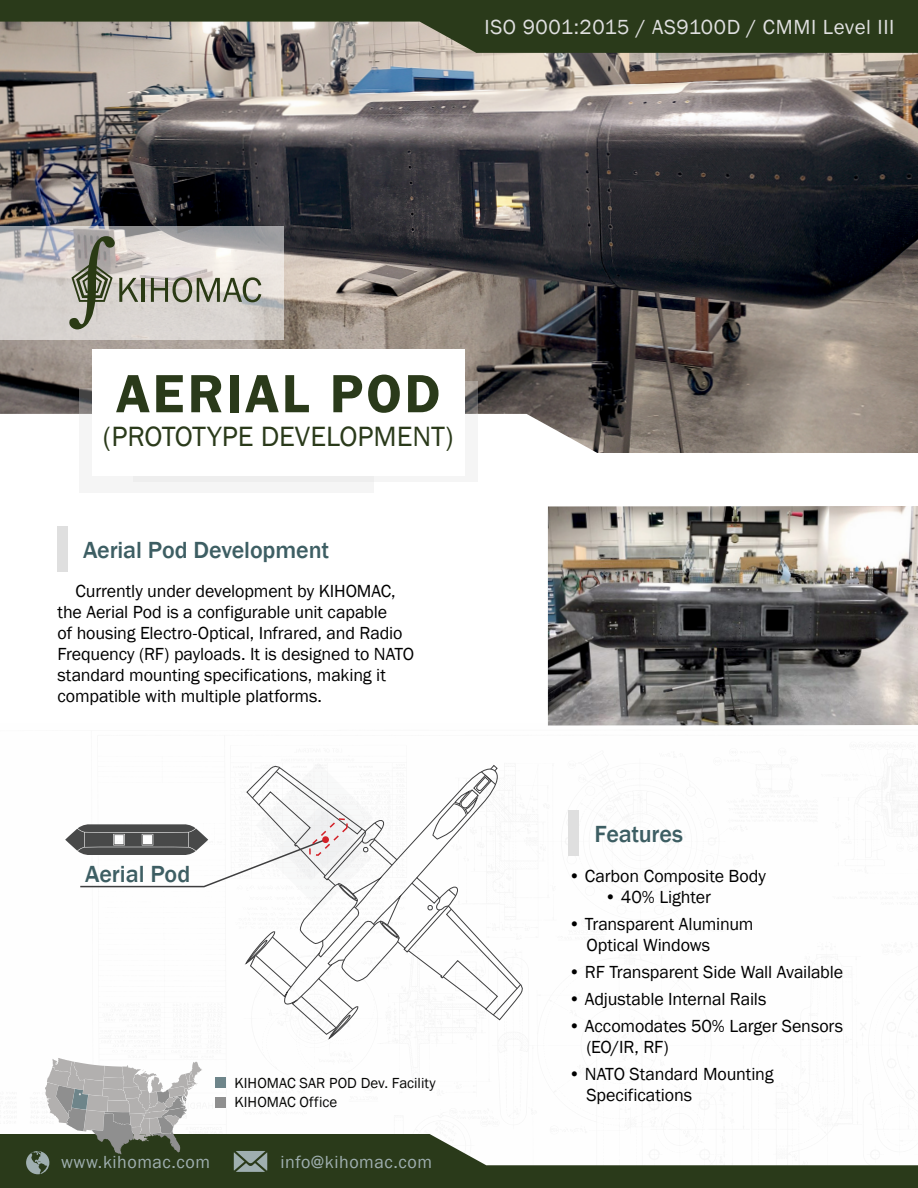
<style>
.page{position:relative;width:918px;height:1188px;background:#fff}
.page>*{position:absolute;margin:0;border:0;box-sizing:border-box;transform-origin:0 0}
.t1{font:600 55.65px "Franklin Gothic";letter-spacing:.045em;color:#2a3a1a}
.t2{font:28.65px "Franklin Gothic";color:#2a3a1a}
.t3{font:500 24px "Franklin Gothic";letter-spacing:-.005em;color:#3d5e63}
.t4{font:21px "Franklin Gothic";letter-spacing:.03em;color:#dfdfdf}
.t5{font:18px/21px "Franklin Gothic";letter-spacing:-.01em;color:#000}
.t6{font:18px "Franklin Gothic";letter-spacing:.03em;color:#9fafb0}
.t7{font:15px "Franklin Gothic";letter-spacing:.005em;color:#050504}
</style>
<div class="page">
<img style="left:0;top:53px;width:918px;height:400px">
<div style="left:57px;top:526px;width:11px;height:46px;background:#dfdfdf"></div>
<div style="left:568px;top:810px;width:11px;height:46px;background:#dfdfdf"></div>
<svg style="left:79px;top:388px;width:55px;height:94px"></svg>
<svg style="left:134px;top:382px;width:344px;height:100px;fill:#eee"></svg>
<svg style="left:0;top:226px;width:284px;height:114px;background:#d1cdca"></svg>
<img style="left:548px;top:506px;width:370px;height:219px">
<svg style="left:0;top:1134px;width:918px;height:54px;fill:#2a3a1a"></svg>
<svg style="left:234px;top:1151px;width:33px;height:21px"></svg>
<svg style="left:26px;top:1058px;width:177px;height:116px"></svg>
<div style="left:215px;top:1097px;width:10px;height:11px;background:#8f8f8f"></div>
<div style="left:215px;top:1077px;width:10px;height:11px;background:#6e858a"></div>
<svg style="left:0;top:0;width:918px;height:53px;background:#525b41"></svg>
<div style="left:92px;top:349px;width:372px;height:127px;background:#fff"></div>
<svg style="left:69px;top:236px;width:69px;height:93px;background:#a8a79c"></svg>
<hr style="left:142px;top:278px;width:3px;height:24px;background:#2a3a14">
<svg style="left:151px;top:277px;width:110px;height:25px;background:#a2a394"></svg>
<svg style="left:65px;top:764px;width:458px;height:275px"></svg>
<p class="t4" style="left:485px;top:14px;width:412px">ISO 9001:2015 / AS9100D / CMMI Level III</p>
<h1 class="t1" style="left:116px;top:359px;width:326px">AERIAL POD</h1>
<h2 class="t2" style="left:103px;top:419px;width:352px">(PROTOTYPE DEVELOPMENT)</h2>
<h3 class="t3" style="left:83px;top:535px;width:248px">Aerial Pod Development</h3>
<p class="t5" style="left:58px;top:581px;width:358px;text-indent:18px">Currently under development by KIHOMAC, the Aerial Pod is a configurable unit capable<br>of housing Electro-Optical, Infrared, and Radio Frequency (RF) payloads. It is designed to NATO standard mounting specifications, making it compatible with multiple platforms.</p>
<h3 class="t3" style="left:85px;top:859px;width:107px">Aerial Pod</h3>
<p class="t7" style="left:235px;top:1073px;width:203px">KIHOMAC SAR POD Dev. Facility</p>
<p class="t7" style="left:235px;top:1093px;width:104px">KIHOMAC Office</p>
<p class="t6" style="left:61px;top:1151px;width:150px">www.kihomac.com</p>
<p class="t6" style="left:281px;top:1151px;width:153px">info@kihomac.com</p>
<h3 class="t3" style="left:595px;top:820px;width:90px">Features</h3>
<p class="t5" style="left:568px;top:866px;width:199px">• Carbon Composite Body</p>
<p class="t5" style="left:604px;top:887px;width:108px">• 40% Lighter</p>
<p class="t5" style="left:586px;top:914px;width:169px;text-indent:-18px">• Transparent Aluminum<br>Optical Windows</p>
<p class="t5" style="left:568px;top:962px;width:276px">• RF Transparent Side Wall Available</p>
<p class="t5" style="left:568px;top:989px;width:199px">• Adjustable Internal Rails</p>
<p class="t5" style="left:586px;top:1016px;width:258px;text-indent:-18px">• Accomodates 50% Larger Sensors (EO/IR, RF)</p>
<p class="t5" style="left:586px;top:1064px;width:189px;text-indent:-18px">• NATO Standard Mounting<br>Specifications</p>
</div>
